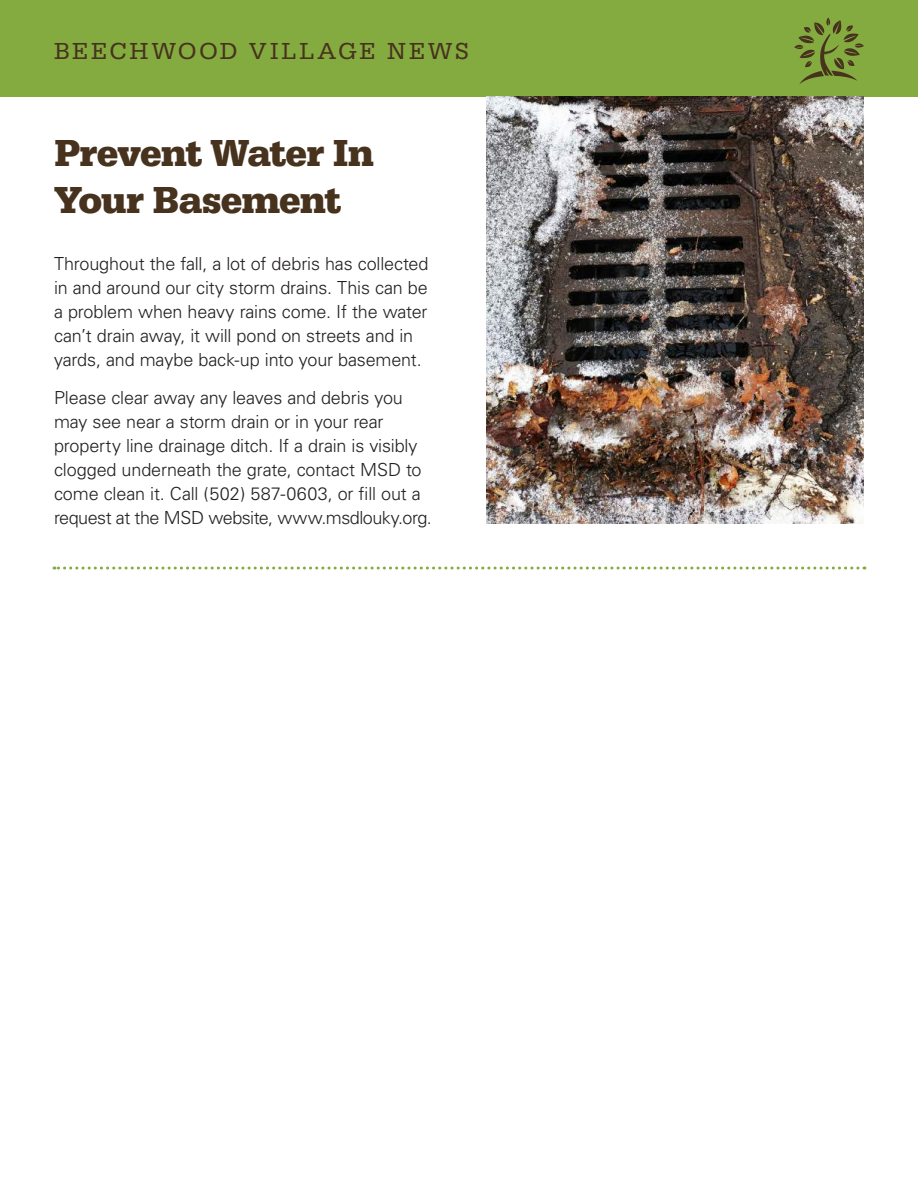
<style>
.page{position:relative;width:918px;height:1188px;background:#fff}
.page>*{position:absolute;margin:0;border:0;box-sizing:border-box;transform-origin:0 0}
.t1{font:700 39px/46.8px "Serifa";letter-spacing:-.025em;color:#47321e}
.t2{font:24px "Serifa";letter-spacing:.12em;color:#47321e}
.t3{font:300 18px/24px "Univers";letter-spacing:-.01em;color:#231f20}
</style>
<div class="page">
<div style="left:0;top:0;width:918px;height:96px;background:#84ab3f"></div>
<svg style="left:794px;top:18px;width:70px;height:66px"></svg>
<img style="left:486px;top:96px;width:378px;height:428px">
<svg style="left:54px;top:567px;width:804px;height:3px"></svg>
<h2 class="t2" style="left:54px;top:38px;width:416px">BEECHWOOD VILLAGE NEWS</h2>
<h1 class="t1" style="left:54px;top:130px;width:321px">Prevent Water In<br>Your Basement</h1>
<p class="t3" style="left:54px;top:252px;width:376px">Throughout the fall, a lot of debris has collected in and around our city storm drains. This can be a problem when heavy rains come. If the water can’t drain away, it will pond on streets and in yards, and maybe back-up into your basement.</p>
<p class="t3" style="left:54px;top:385px;width:379px">Please clear away any leaves and debris you may see near a storm drain or in your rear property line drainage ditch. If a drain is visibly clogged underneath the grate, contact MSD to come clean it. Call (502) 587-0603, or fill out a request at the MSD website, www.msdlouky.org.</p>
</div>
